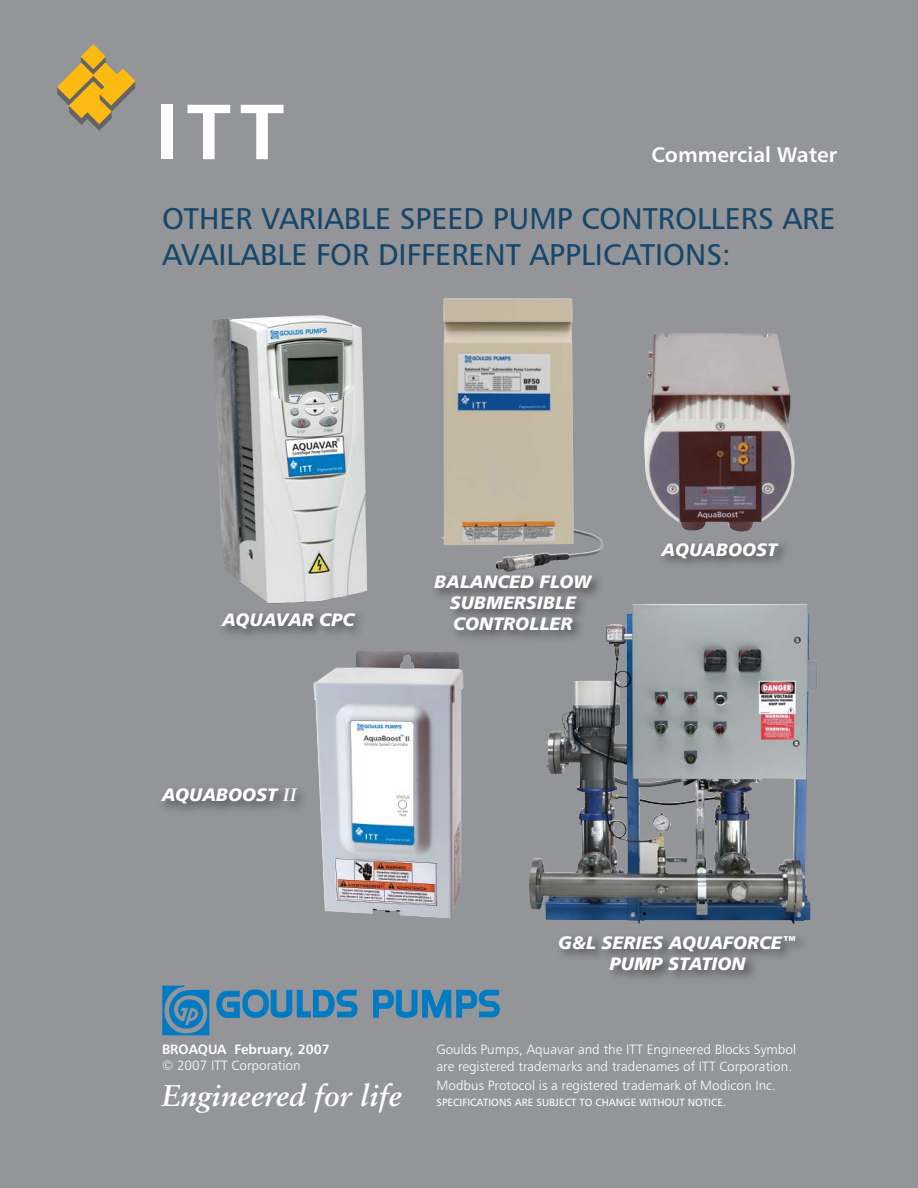
<style>
.page{position:relative;width:918px;height:1188px;background:#939598}
.page>*{position:absolute;margin:0;border:0;box-sizing:border-box;transform-origin:0 0}
.t1{font:78.45px "Humanist 777 BT Bold B";color:#fff;scale:1.08 1}
.t2{font:30px/36px "Humanist 777 BT Roman B";color:#16466a}
.t3{font:italic 700 30px "Class Garamnd";color:#fff}
.t4{font:21px "Humanist 777 BT Bold B";color:#fff}
.t5{font:18px/21px "Humanist 777 BT Black Italic B";color:#fff;text-align:center}
.t6{font:13.5px/16.2px "Humanist 777 BT Light B";color:#fff}
.t7{font:13.5px "Humanist 777 BT Bold B";color:#fff}
.t8{font:10.5px "Humanist 777 BT Roman B";color:#fff}
.s1{font-family:"Class Garamnd";font-weight:700;font-style:italic}
</style>
<div class="page">
<svg style="left:57px;top:44px;width:78px;height:86px"></svg>
<svg style="left:162px;top:985px;width:195px;height:51px"></svg>
<svg style="left:457px;top:990px;width:42px;height:27px"></svg>
<svg style="left:373px;top:990px;width:78px;height:28px"></svg>
<img style="left:212px;top:315px;width:155px;height:289px">
<img style="left:644px;top:333px;width:151px;height:199px">
<img style="left:313px;top:651px;width:151px;height:268px">
<img style="left:529px;top:624px;width:265px;height:300px">
<img style="left:436px;top:577px;width:170px;height:67px">
<img style="left:442px;top:298px;width:162px;height:274px">
<h1 class="t1" style="left:155px;top:98px;width:121px">ITT</h1>
<h3 class="t4" style="left:651px;top:145px;width:187px">Commercial Water</h3>
<h2 class="t2" style="left:162px;top:201px;width:675px">OTHER VARIABLE SPEED PUMP CONTROLLERS ARE<br>AVAILABLE FOR DIFFERENT APPLICATIONS:</h2>
<h3 class="t5" style="left:222px;top:610px;width:134px">AQUAVAR CPC</h3>
<h3 class="t5" style="left:435px;top:572px;width:159px">BALANCED FLOW<br>SUBMERSIBLE<br>CONTROLLER</h3>
<h3 class="t5" style="left:662px;top:540px;width:117px">AQUABOOST</h3>
<h3 class="t5" style="left:162px;top:785px;width:137px">AQUABOOST <span class="s1">II</span></h3>
<p class="t7" style="left:162px;top:1044px;width:169px">BROAQUA February, 2007</p>
<p class="t6" style="left:162px;top:1058px;width:140px">© 2007 ITT Corporation</p>
<h2 class="t3" style="left:162px;top:1083px;width:242px">Engineered for life</h2>
<h3 class="t5" style="left:559px;top:933px;width:240px">G&amp;L SERIES AQUAFORCE™<br>PUMP STATION</h3>
<p class="t6" style="left:436px;top:1042px;width:361px">Goulds Pumps, Aquavar and the ITT Engineered Blocks Symbol are registered trademarks and tradenames of ITT Corporation.</p>
<p class="t6" style="left:436px;top:1078px;width:341px">Modbus Protocol is a registered trademark of Modicon Inc.</p>
<p class="t8" style="left:436px;top:1098px;width:291px">SPECIFICATIONS ARE SUBJECT TO CHANGE WITHOUT NOTICE.</p>
</div>
